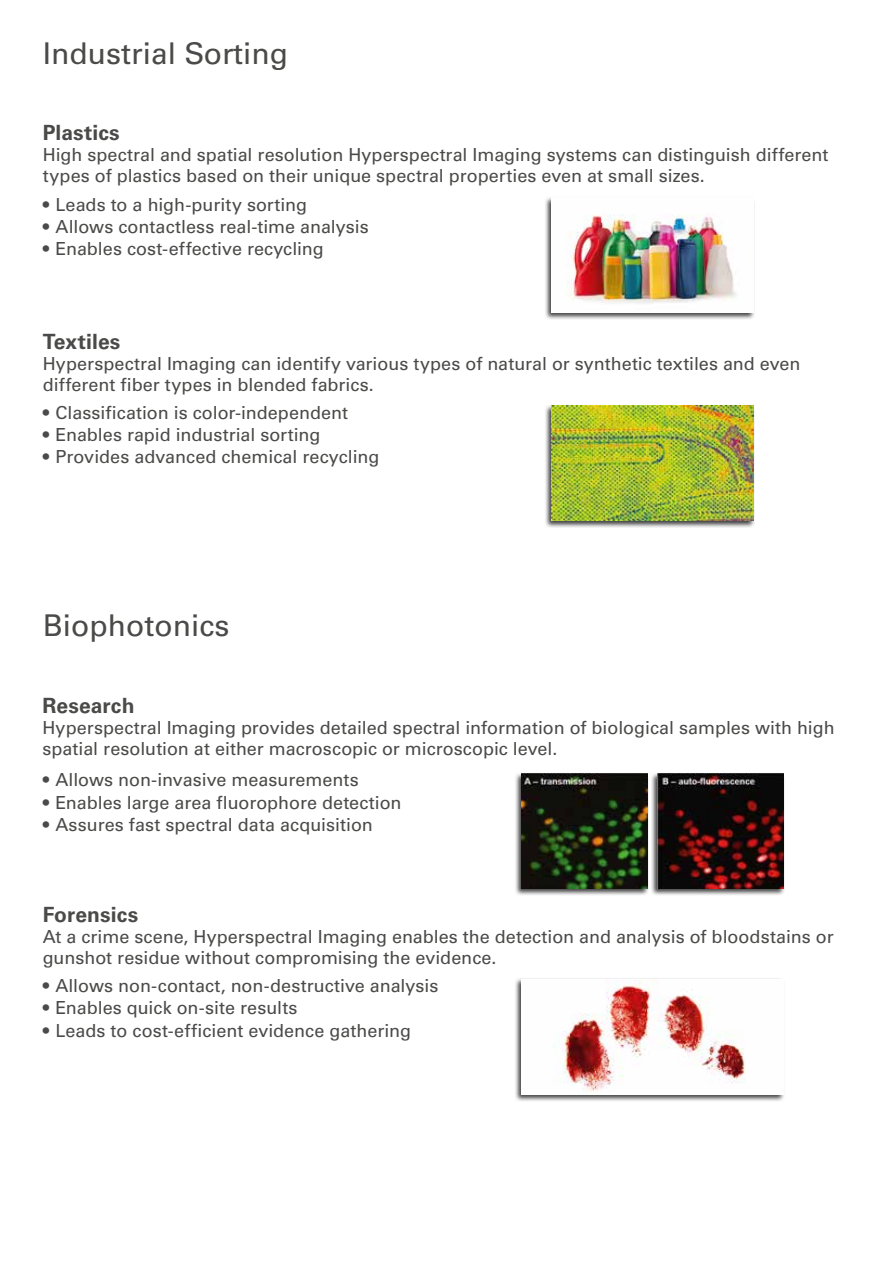
<style>
.page{position:relative;width:893px;height:1263px;background:#fff}
.page>*{position:absolute;margin:0;border:0;box-sizing:border-box;transform-origin:0 0}
.t1{font:30px "Univers LT Std";color:#4a4a49}
.t2{font:700 21px "Univers LT Std";letter-spacing:.005em;color:#4a4a49}
.t3{font:18px/21px "Univers LT Std";color:#4a4a49}
</style>
<div class="page">
<div style="left:514px;top:772px;width:135px;height:124px;background:#000;opacity:.75"></div>
<img style="left:522px;top:773px;width:125px;height:115px">
<div style="left:544px;top:404px;width:211px;height:124px;background:#000;opacity:.75"></div>
<img style="left:551px;top:405px;width:203px;height:115px">
<div style="left:650px;top:772px;width:135px;height:124px;background:#000;opacity:.75"></div>
<img style="left:658px;top:773px;width:126px;height:115px">
<div style="left:514px;top:977px;width:272px;height:125px;background:#000;opacity:.75"></div>
<img style="left:522px;top:979px;width:262px;height:115px">
<div style="left:544px;top:196px;width:211px;height:124px;background:#000;opacity:.75"></div>
<img style="left:551px;top:198px;width:203px;height:114px">
<h1 class="t1" style="left:43px;top:36px;width:247px">Industrial Sorting</h1>
<p class="t2" style="left:43px;top:120px;width:78px">Plastics</p>
<p class="t3" style="left:43px;top:144px;width:787px">High spectral and spatial resolution Hyperspectral Imaging systems can distinguish different types of plastics based on their unique spectral properties even at small sizes.</p>
<p class="t3" style="left:43px;top:194px;width:266px">• Leads to a high-purity sorting</p>
<p class="t3" style="left:43px;top:216px;width:327px">• Allows contactless real-time analysis</p>
<p class="t3" style="left:43px;top:238px;width:283px">• Enables cost-effective recycling</p>
<p class="t2" style="left:43px;top:329px;width:79px">Textiles</p>
<p class="t3" style="left:43px;top:353px;width:759px">Hyperspectral Imaging can identify various types of natural or synthetic textiles and even different fiber types in blended fabrics.</p>
<p class="t3" style="left:43px;top:402px;width:307px">• Classification is color-independent</p>
<p class="t3" style="left:43px;top:424px;width:279px">• Enables rapid industrial sorting</p>
<p class="t3" style="left:43px;top:447px;width:338px">• Provides advanced chemical recycling</p>
<h1 class="t1" style="left:43px;top:607px;width:188px">Biophotonics</h1>
<p class="t2" style="left:43px;top:693px;width:94px">Research</p>
<p class="t3" style="left:43px;top:717px;width:794px">Hyperspectral Imaging provides detailed spectral information of biological samples with high spatial resolution at either macroscopic or microscopic level.</p>
<p class="t3" style="left:43px;top:770px;width:318px">• Allows non-invasive measurements</p>
<p class="t3" style="left:43px;top:792px;width:360px">• Enables large area fluorophore detection</p>
<p class="t3" style="left:43px;top:814px;width:332px">• Assures fast spectral data acquisition</p>
<p class="t2" style="left:43px;top:902px;width:97px">Forensics</p>
<p class="t3" style="left:43px;top:926px;width:792px">At a crime scene, Hyperspectral Imaging enables the detection and analysis of bloodstains or gunshot residue without compromising the evidence.</p>
<p class="t3" style="left:43px;top:975px;width:397px">• Allows non-contact, non-destructive analysis</p>
<p class="t3" style="left:43px;top:998px;width:256px">• Enables quick on-site results</p>
<p class="t3" style="left:43px;top:1020px;width:370px">• Leads to cost-efficient evidence gathering</p>
</div>
